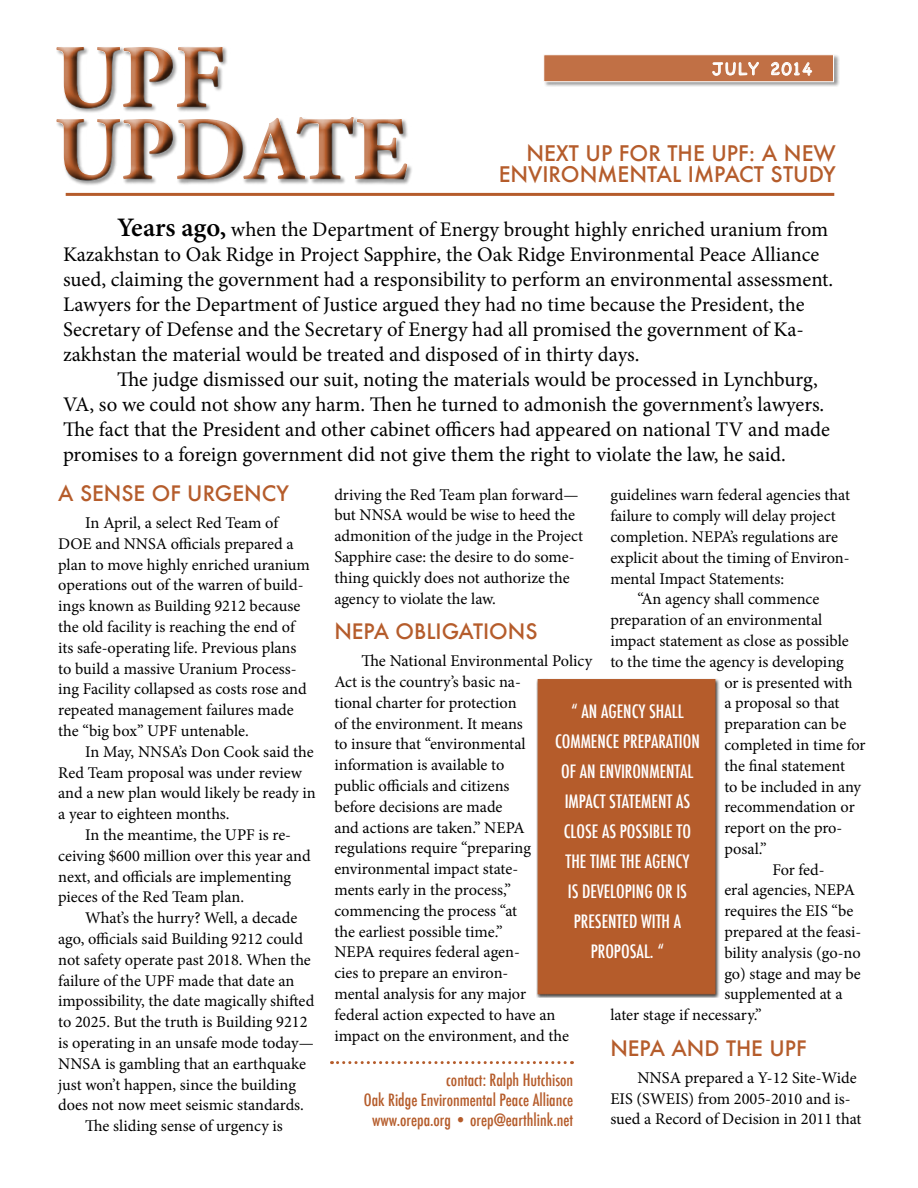
<style>
.page{position:relative;width:918px;height:1188px;background:#fff}
.page>*{position:absolute;margin:0;border:0;box-sizing:border-box;transform-origin:0 0}
.t1{font:700 90px/72px "Adobe Garamond Pro";color:#b55c2b}
.t2{font:500 21px/21px "Futura";color:#b55c2b;text-align:right}
.t3{font:20.85px/24.9px "Minion Pro";color:#000}
.t4{font:500 20.85px "Futura";color:#b55c2b}
.t5{font:500 condensed 18px/30px "Futura";color:#fff}
.t6{font:18px "Chalkboard";letter-spacing:.1em;color:#fff}
.t7{font:500 condensed 16.5px/19.8px "Futura";color:#b55c2b;text-align:right}
.t8{font:16.5px "Minion Pro";letter-spacing:.005em;color:#000}
.t9{font:16.35px/20.9px "Minion Pro";color:#000}
.s1{font-weight:600;font-size:26.7px}
.s2{font-size:16.35px}
.s3{font-size:16.5px}
</style>
<div class="page">
<div style="left:48px;top:39px;width:370px;height:152px;background:#000;opacity:.75"></div>
<hr style="left:66px;top:193px;width:768px;height:3px;background:#b55c2b">
<div style="left:544px;top:55px;width:296px;height:32px;background:#000;opacity:.4"></div>
<div style="left:544px;top:55px;width:290px;height:27px;background:#c17045;border:1px solid #fff"></div>
<svg style="left:712px;top:62px;width:47px;height:14px"></svg>
<svg style="left:771px;top:62px;width:41px;height:14px"></svg>
<svg style="left:332px;top:1061px;width:241px;height:3px"></svg>
<div style="left:537px;top:678px;width:183px;height:320px;background:#000;opacity:.75"></div>
<div style="left:538px;top:679px;width:177px;height:315px;background:#b55c2b"></div>
<h1 class="t1" style="left:54px;top:44px;width:355px">UPF<br>UPDATE</h1>
<p class="t6" style="left:713px;top:58px;width:101px">JULY 2014</p>
<p class="t2" style="left:499px;top:143px;width:339px">NEXT UP FOR THE UPF: A NEW<br>ENVIRONMENTAL IMPACT STUDY</p>
<p class="t3" style="left:63px;top:217px;width:772px;text-indent:54px"><span class="s1">Years ago,</span> when the Department of Energy brought highly enriched uranium from Kazakhstan to Oak Ridge in Project Sapphire, the Oak Ridge Environmental Peace Alliance sued, claiming the government had a responsibility to perform an environmental assessment.<br>Lawyers for the Department of Justice argued they had no time because the President, the Secretary of Defense and the Secretary of Energy had all promised the government of Ka&shy;zakhstan the material would be treated and disposed of in thirty days.</p>
<p class="t3" style="left:63px;top:367px;width:768px;text-indent:54px">The judge dismissed our suit, noting the materials would be processed in Lynchburg, VA, so we could not show any harm. Then he turned to admonish the government’s lawyers.<br>The fact that the President and other cabinet officers had appeared on national TV and made promises to a foreign government did not give them the right to violate the law, he said.</p>
<p class="t4" style="left:58px;top:479px;width:232px">A SENSE OF URGENCY</p>
<p class="t8" style="left:85px;top:512px;width:194px">In April, a select <span class="s2">Red Team of</span></p>
<p class="t9" style="left:58px;top:533px;width:253px">DOE and NNSA officials prepared a plan to move highly enriched uranium operations out of the warren of build&shy;ings known as Building 9212 because the old facility is reaching the end of its safe-operating life. Previous plans to build a massive Uranium Process&shy;ing Facility collapsed as costs rose and repeated management failures made the “big box” UPF untenable.</p>
<p class="t9" style="left:85px;top:741px;width:230px">In May, NNSA’s Don Cook said the</p>
<p class="t9" style="left:58px;top:762px;width:245px">Red Team proposal was under review</p>
<p class="t9" style="left:58px;top:783px;width:259px">and a new plan would likely be ready in</p>
<p class="t9" style="left:58px;top:804px;width:173px">a year to eighteen months.</p>
<p class="t9" style="left:85px;top:824px;width:207px">In the meantime, the UPF is re-</p>
<p class="t9" style="left:58px;top:845px;width:254px">ceiving $600 million over this year and</p>
<p class="t9" style="left:58px;top:866px;width:234px">next, and officials are implementing</p>
<p class="t9" style="left:58px;top:887px;width:187px">pieces of the Red Team plan.</p>
<p class="t9" style="left:85px;top:908px;width:214px">What’s the hurry? Well, a decade</p>
<p class="t9" style="left:58px;top:928px;width:246px">ago, officials said Building 9212 could</p>
<p class="t9" style="left:58px;top:949px;width:254px">not safety operate past 2018. When the</p>
<p class="t9" style="left:58px;top:970px;width:238px">failure of the UPF made that date an</p>
<p class="t9" style="left:58px;top:991px;width:258px">impossibility, the date magically shifted</p>
<p class="t9" style="left:58px;top:1012px;width:251px">to 2025. But the truth is Building 9212</p>
<p class="t9" style="left:58px;top:1032px;width:257px">is operating in an unsafe mode today—</p>
<p class="t9" style="left:58px;top:1053px;width:249px">NNSA is gambling that an earthquake</p>
<p class="t9" style="left:58px;top:1074px;width:239px">just won’t happen, since the building</p>
<p class="t9" style="left:58px;top:1095px;width:247px">does not now meet seismic standards.</p>
<p class="t9" style="left:85px;top:1116px;width:199px">The sliding sense of urgency is</p>
<p class="t9" style="left:334px;top:484px;width:250px">driving the Red Team plan forward— but NNSA would be wise to heed the admonition of the judge in the Project Sapphire case: the desire to do some&shy;thing quickly does not authorize the agency to violate the law.</p>
<p class="t4" style="left:334px;top:617px;width:205px">NEPA OBLIGATIONS</p>
<p class="t9" style="left:334px;top:651px;width:259px;text-indent:27px"><span class="s3">The Nation</span>al Environmental Policy<br>Act is the country’s basic na-<br>tional charter for protection<br>of the environment. It means<br>to insure that “environmental information is available to<br>public officials and citizens<br>before decisions are made<br>and actions are taken.” NEPA regulations require “preparing environmental impact state-<br>ments early in the process,” commencing the process “at<br>the earliest possible time.”<br>NEPA requires federal agen-<br>cies to prepare an environ-<br>mental analysis for any major<br>federal action expected to have an impact on the environment, and the</p>
<p class="t9" style="left:610px;top:485px;width:241px">guidelines warn federal agencies that</p>
<p class="t9" style="left:610px;top:506px;width:227px">failure to comply will delay project</p>
<p class="t9" style="left:610px;top:526px;width:229px">completion. NEPA’s regulations are</p>
<p class="t9" style="left:610px;top:547px;width:241px">explicit about the timing of Environ-</p>
<p class="t9" style="left:610px;top:568px;width:175px">mental Impact Statements:</p>
<p class="t9" style="left:637px;top:589px;width:184px">“An agency shall commence</p>
<p class="t9" style="left:610px;top:610px;width:214px">preparation of an environmental</p>
<p class="t9" style="left:610px;top:630px;width:240px">impact statement as close as possible</p>
<p class="t9" style="left:610px;top:651px;width:235px">to the time the agency is developing</p>
<p class="t9" style="left:724px;top:672px;width:130px">or is presented with</p>
<p class="t9" style="left:724px;top:693px;width:117px">a proposal so that</p>
<p class="t9" style="left:724px;top:714px;width:123px">preparation can be</p>
<p class="t9" style="left:724px;top:734px;width:143px">completed in time for</p>
<p class="t9" style="left:724px;top:755px;width:122px">the final statement</p>
<p class="t9" style="left:724px;top:776px;width:138px">to be included in any</p>
<p class="t9" style="left:724px;top:797px;width:132px">recommendation or</p>
<p class="t9" style="left:724px;top:818px;width:120px">report on the pro-</p>
<p class="t9" style="left:724px;top:838px;width:44px">posal.”</p>
<p class="t9" style="left:772px;top:859px;width:54px">For fed-</p>
<p class="t9" style="left:724px;top:880px;width:132px">eral agencies, NEPA</p>
<p class="t9" style="left:724px;top:901px;width:131px">requires the EIS “be</p>
<p class="t9" style="left:724px;top:922px;width:139px">prepared at the feasi-</p>
<p class="t9" style="left:724px;top:942px;width:138px">bility analysis (go-no</p>
<p class="t9" style="left:724px;top:963px;width:138px">go) stage and may be</p>
<p class="t9" style="left:724px;top:984px;width:120px">supplemented at a</p>
<p class="t9" style="left:610px;top:1005px;width:153px">later stage if necessary.”</p>
<p class="t4" style="left:610px;top:1034px;width:198px">NEPA AND THE UPF</p>
<p class="t9" style="left:610px;top:1067px;width:253px;text-indent:27px"><span class="s3">NNSA prep</span>ared a Y-12 Site-Wide<br>EIS (SWEIS) from 2005-2010 and is&shy;sued a Record of Decision in 2011 that</p>
<p class="t5" style="left:555px;top:696px;width:130px;text-indent:16px">“ AN AGENCY SHALL<br>COMMENCE PREPARA</p>
<p class="t5" style="left:673px;top:726px;width:28px">TION</p>
<p class="t5" style="left:561px;top:756px;width:134px">OF AN ENVIRONMENTAL</p>
<p class="t5" style="left:565px;top:786px;width:127px">IMPACT STATEMENT AS</p>
<p class="t5" style="left:564px;top:816px;width:127px">CLOSE AS POSSIBLE TO</p>
<p class="t5" style="left:565px;top:846px;width:125px">THE TIME THE AGENCY</p>
<p class="t5" style="left:568px;top:876px;width:121px">IS DEVELOPING OR IS</p>
<p class="t5" style="left:574px;top:906px;width:109px">PRESENTED WITH A</p>
<p class="t5" style="left:591px;top:936px;width:9px">PROPO</p>
<p class="t5" style="left:630px;top:936px;width:36px">SAL. “</p>
<p class="t7" style="left:364px;top:1070px;width:211px">CONTACT: RALPH HUTCHISON<br>OAK RIDGE ENVIRONMENTAL PEACE ALLIANCE<br>WWW.OREPA.ORG • OREP@EARTHLINK.NET</p>
</div>
